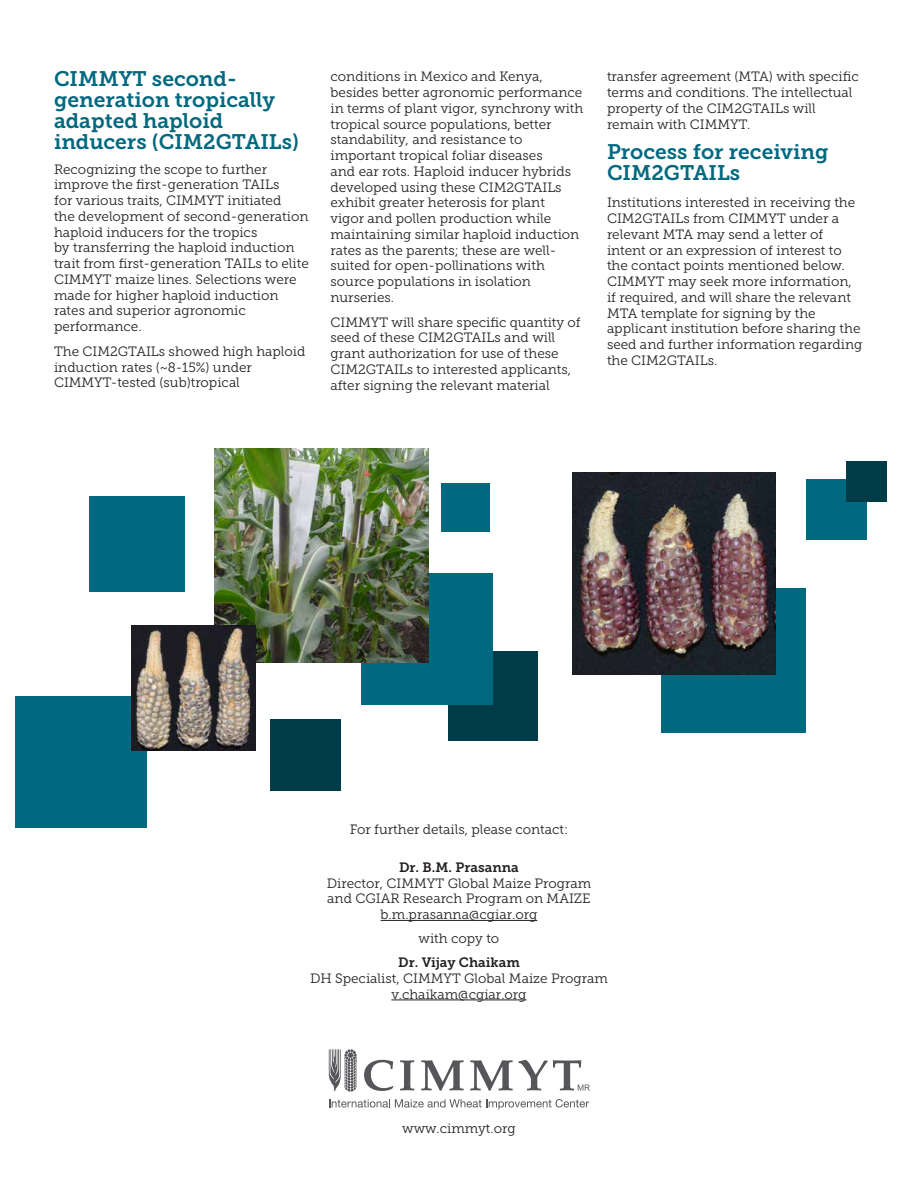
<style>
.page{position:relative;width:918px;height:1188px;background:#fff}
.page>*{position:absolute;margin:0;border:0;box-sizing:border-box;transform-origin:0 0}
.body_text{font:21px/21px "Museo Slab 700";color:#00687f}
.body_text-2{font:13.5px/15.8px "Museo Slab 300";color:#231f20}
.body_text-3{font:13.5px "Museo Slab 700";color:#231f20}
</style>
<div class="page">
<div style="left:806px;top:479px;width:60px;height:60px;background:#00687f"></div>
<div style="left:448px;top:651px;width:90px;height:90px;background:#003b48"></div>
<div style="left:362px;top:573px;width:131px;height:131px;background:#00687f"></div>
<div style="left:16px;top:696px;width:131px;height:132px;background:#00687f"></div>
<div style="left:661px;top:589px;width:145px;height:144px;background:#00687f"></div>
<img style="left:573px;top:473px;width:202px;height:202px">
<div style="left:271px;top:720px;width:70px;height:71px;background:#003b48"></div>
<img style="left:214px;top:449px;width:215px;height:214px">
<div style="left:441px;top:483px;width:49px;height:48px;background:#00687f"></div>
<div style="left:846px;top:461px;width:41px;height:41px;background:#003b48"></div>
<div style="left:90px;top:496px;width:95px;height:95px;background:#00687f"></div>
<svg style="left:328px;top:1049px;width:29px;height:43px"></svg>
<svg style="left:364px;top:1060px;width:29px;height:31px"></svg>
<svg style="left:400px;top:1060px;width:14px;height:30px"></svg>
<svg style="left:421px;top:1060px;width:43px;height:31px"></svg>
<svg style="left:470px;top:1060px;width:120px;height:31px"></svg>
<svg style="left:329px;top:1099px;width:260px;height:11px"></svg>
<hr style="left:381px;top:920px;width:156px;height:1px;background:#231f20">
<hr style="left:391px;top:1000px;width:136px;height:1px;background:#231f20">
<img style="left:131px;top:626px;width:125px;height:124px">
<p class="body_text" style="left:54px;top:68px;width:247px">CIMMYT second&shy;generation tropically adapted haploid inducers (CIM2GTAILs)</p>
<p class="body_text-2" style="left:54px;top:161px;width:256px">Recognizing the scope to further improve the first-generation TAILs<br>for various traits, CIMMYT initiated<br>the development of second-generation haploid inducers for the tropics<br>by transferring the haploid induction trait from first-generation TAILs to elite CIMMYT maize lines. Selections were made for higher haploid induction rates and superior agronomic performance.</p>
<p class="body_text-2" style="left:54px;top:343px;width:253px">The CIM2GTAILs showed high haploid induction rates (~8-15%) under<br>CIMMYT-tested (sub)tropical</p>
<p class="body_text-2" style="left:331px;top:69px;width:254px">conditions in Mexico and Kenya, besides better agronomic performance in terms of plant vigor, synchrony with tropical source populations, better standability, and resistance to important tropical foliar diseases<br>and ear rots. Haploid inducer hybrids developed using these CIM2GTAILs exhibit greater heterosis for plant<br>vigor and pollen production while maintaining similar haploid induction rates as the parents; these are well&shy;suited for open-pollinations with source populations in isolation nurseries.</p>
<p class="body_text-2" style="left:331px;top:314px;width:252px">CIMMYT will share specific quantity of seed of these CIM2GTAILs and will grant authorization for use of these CIM2GTAILs to interested applicants, after signing the relevant material</p>
<p class="body_text-2" style="left:607px;top:69px;width:253px">transfer agreement (MTA) with specific terms and conditions. The intellectual property of the CIM2GTAILs will remain with CIMMYT.</p>
<p class="body_text" style="left:607px;top:141px;width:223px">Process for receiving<br>CIM2GTAILs</p>
<p class="body_text-2" style="left:607px;top:195px;width:257px">Institutions interested in receiving the CIM2GTAILs from CIMMYT under a relevant MTA may send a letter of intent or an expression of interest to the contact points mentioned below.<br>CIMMYT may seek more information, if required, and will share the relevant MTA template for signing by the applicant institution before sharing the seed and further information regarding the CIM2GTAILs.</p>
<p class="body_text-2" style="left:350px;top:822px;width:220px">For further details, please contact:</p>
<p class="body_text-3" style="left:399px;top:859px;width:121px">Dr. B.M. Prasanna</p>
<p class="body_text-2" style="left:327px;top:875px;width:266px">Director, CIMMYT Global Maize Program</p>
<p class="body_text-2" style="left:327px;top:891px;width:265px">and CGIAR Research Program on MAIZE</p>
<p class="body_text-2" style="left:381px;top:907px;width:158px">b.m.prasanna@cgiar.org</p>
<p class="body_text-2" style="left:419px;top:931px;width:82px">with copy to</p>
<p class="body_text-3" style="left:398px;top:955px;width:123px">Dr. Vijay Chaikam</p>
<p class="body_text-2" style="left:310px;top:970px;width:299px">DH Specialist, CIMMYT Global Maize Program</p>
<p class="body_text-2" style="left:391px;top:986px;width:137px">v.chaikam@cgiar.org</p>
<p class="body_text-2" style="left:402px;top:1120px;width:115px">www.cimmyt.org</p>
</div>
